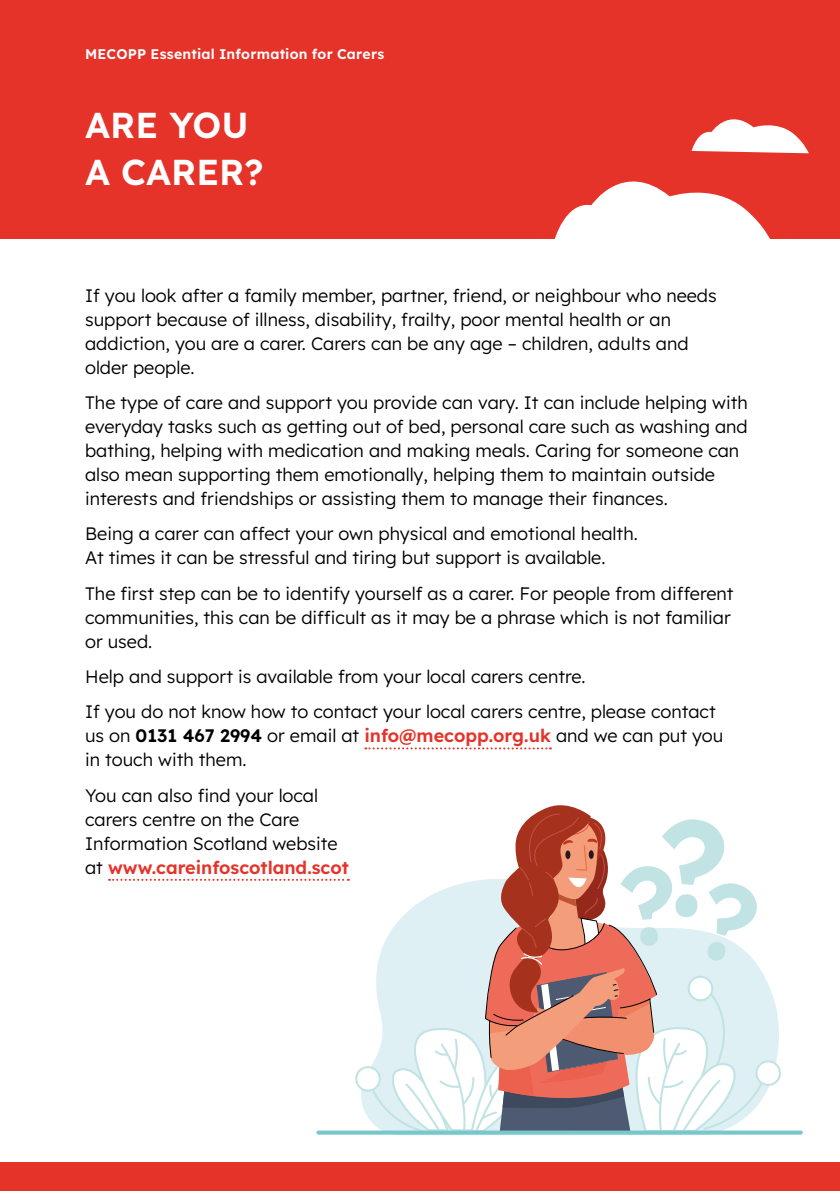
<style>
.page{position:relative;width:840px;height:1191px;background:#fff}
.page>*{position:absolute;margin:0;border:0;box-sizing:border-box;transform-origin:0 0}
.t1{font:36px/46.8px "Lexend";color:#fff}
.t2{font:300 18px/24px "Lexend";color:#000}
.t3{font:14px "Lexend";letter-spacing:.015em;color:#fff}
.s1{font-weight:400}
.s2{font-weight:400;color:#e63329}
</style>
<div class="page">
<div style="left:0;top:0;width:839px;height:238px;background:#e63329"></div>
<div style="left:0;top:1162px;width:839px;height:29px;background:#e63329"></div>
<svg style="left:361px;top:982px;width:417px;height:153px"></svg>
<div style="left:756px;top:1061px;width:23px;height:23px;background:#fff;border-radius:50%"></div>
<div style="left:755px;top:1060px;width:25px;height:26px;border:2px solid #c1e3e3;border-radius:50%"></div>
<div style="left:356px;top:1067px;width:23px;height:23px;background:#fff;border-radius:50%"></div>
<div style="left:355px;top:1066px;width:25px;height:25px;border:2px solid #c1e3e3;border-radius:50%"></div>
<svg style="left:318px;top:1130px;width:482px;height:4px"></svg>
<svg style="left:367px;top:805px;width:400px;height:330px"></svg>
<svg style="left:554px;top:119px;width:254px;height:120px"></svg>
<svg style="left:365px;top:747px;width:185px;height:2px"></svg>
<svg style="left:109px;top:878px;width:239px;height:2px"></svg>
<p class="t3" style="left:85px;top:44px;width:300px">MECOPP Essential Information for Carers</p>
<h1 class="t1" style="left:85px;top:100px;width:180px">ARE YOU<br>A CARER?</h1>
<p class="t2" style="left:85px;top:282px;width:632px">If you look after a family member, partner, friend, or neighbour who needs support because of illness, disability, frailty, poor mental health or an addiction, you are a carer. Carers can be any age – children, adults and older people.</p>
<p class="t2" style="left:85px;top:389px;width:664px">The type of care and support you provide can vary. It can include helping with everyday tasks such as getting out of bed, personal care such as washing and bathing, helping with medication and making meals. Caring for someone can also mean supporting them emotionally, helping them to maintain outside interests and friendships or assisting them to manage their finances.</p>
<p class="t2" style="left:85px;top:521px;width:554px">Being a carer can affect your own physical and emotional health.<br>At times it can be stressful and tiring but support is available.</p>
<p class="t2" style="left:85px;top:580px;width:649px">The first step can be to identify yourself as a carer. For people from different communities, this can be difficult as it may be a phrase which is not familiar or used.</p>
<p class="t2" style="left:85px;top:658px;width:631px;line-height:35.4px">Help and support is available from your local carers centre.<br>If you do not know how to contact your local carers centre, please contact</p>
<p class="t2" style="left:85px;top:723px;width:639px">us on <span class="s1">0131 467 2994</span> or email at <span class="s2">info@mecopp.org.uk</span> and we can put you in touch with them.</p>
<p class="t2" style="left:85px;top:782px;width:265px">You can also find your local carers centre on the Care<br>Information Scotland website at <span class="s2">www.careinfoscotland.scot</span></p>
</div>
